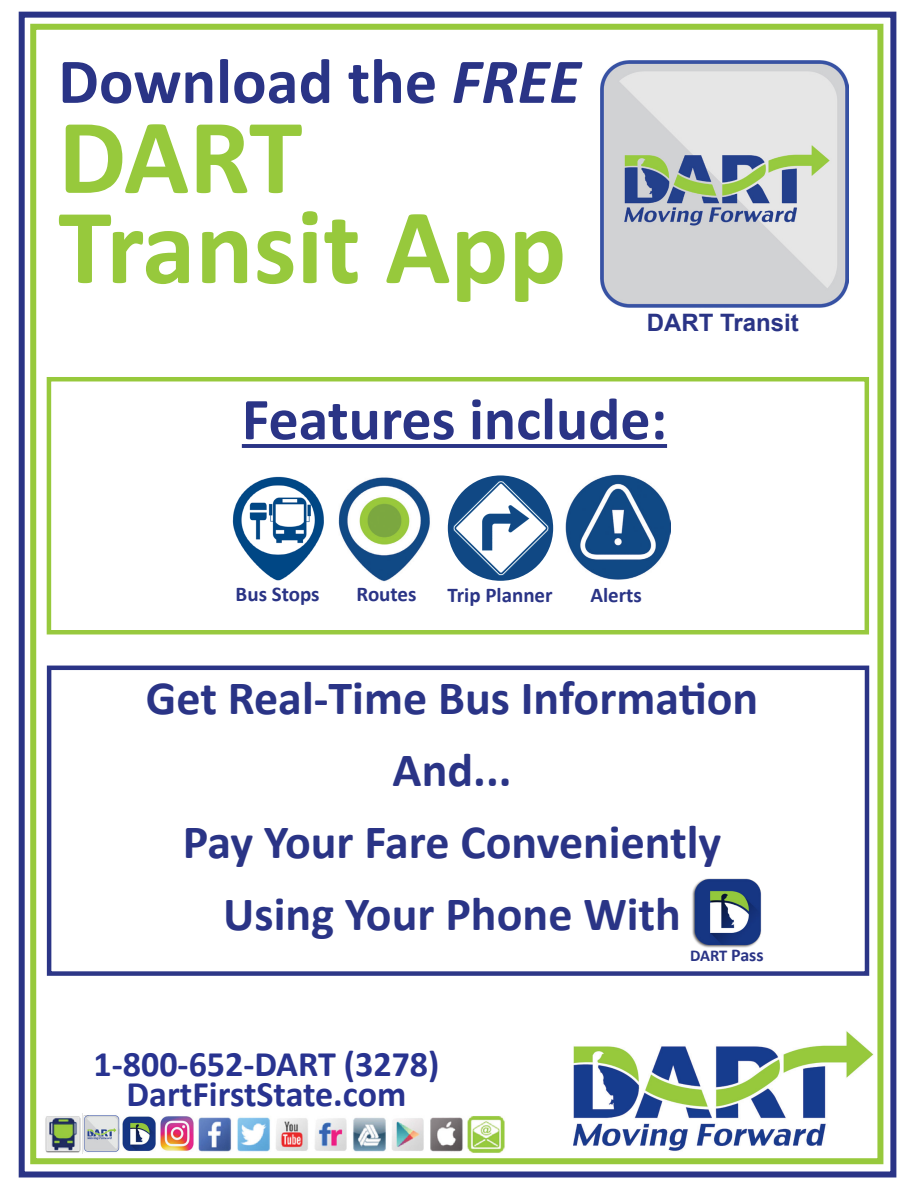
<style>
.page{position:relative;width:918px;height:1188px;background:#fff}
.page>*{position:absolute;margin:0;border:0;box-sizing:border-box;transform-origin:0 0}
.t1{font:700 108px/90px "Calibri";color:#97c93c}
.t2{font:700 64.5px "Calibri";color:#2a3486}
.t3{font:700 60px "Calibri";color:#2a3486}
.t4{font:700 48px "Calibri";color:#2a3486}
.t5{font:700 36px "Calibri";color:#283390}
.t6{font:700 24px "Arial";color:#2a3486}
.t7{font:700 21px "Calibri";color:#2a3486}
.t8{font:700 16.5px "Calibri";color:#2a3486}
.s1{font-style:italic}
.s2{font-size:18px}
</style>
<div class="page">
<img style="left:574px;top:1031px;width:299px;height:120px">
<div style="left:47px;top:377px;width:822px;height:257px;border:4px solid #97c93c"></div>
<div style="left:47px;top:666px;width:822px;height:310px;border:4px solid #2a3486"></div>
<div style="left:19px;top:12px;width:877px;height:1166px;border:6px solid #2a3486"></div>
<div style="left:30px;top:24px;width:853px;height:1140px;border:6px solid #97c93c"></div>
<img style="left:601px;top:60px;width:247px;height:248px">
<hr style="left:242px;top:444px;width:425px;height:4px;background:#2a3486">
<img style="left:232px;top:476px;width:92px;height:105px">
<img style="left:338px;top:477px;width:92px;height:105px">
<img style="left:448px;top:478px;width:106px;height:103px">
<img style="left:448px;top:475px;width:105px;height:106px;border-radius:53px">
<img style="left:565px;top:475px;width:106px;height:105px">
<img style="left:692px;top:878px;width:70px;height:70px">
<img style="left:45px;top:1114px;width:460px;height:39px">
<p class="t2" style="left:58px;top:36px;width:524px">Download the <span class="s1">FREE</span></p>
<p class="t1" style="left:58px;top:111px;width:510px">DART<br>Transit App</p>
<p class="t6" style="left:647px;top:305px;width:154px">DART Transit</p>
<p class="t3" style="left:242px;top:377px;width:427px">Features include:</p>
<p class="t7" style="left:236px;top:579px;width:86px">Bus Stops</p>
<p class="t7" style="left:357px;top:579px;width:61px">Routes</p>
<p class="t7" style="left:447px;top:580px;width:107px">Trip Planner</p>
<p class="t7" style="left:590px;top:580px;width:53px">Alerts</p>
<p class="t4" style="left:146px;top:664px;width:614px">Get Real-Time Bus Information</p>
<p class="t4" style="left:393px;top:736px;width:121px">And...</p>
<p class="t4" style="left:183px;top:808px;width:540px">Pay Your Fare Conveniently</p>
<p class="t4" style="left:223px;top:880px;width:459px">Using Your Phone With</p>
<p class="t5" style="left:94px;top:1039px;width:347px">1-800-652-DART (3278)</p>
<p class="t5" style="left:127px;top:1069px;width:281px">DartFirstState.com</p>
<p class="t8" style="left:690px;top:944px;width:75px">DART <span class="s2">Pass</span></p>
</div>
